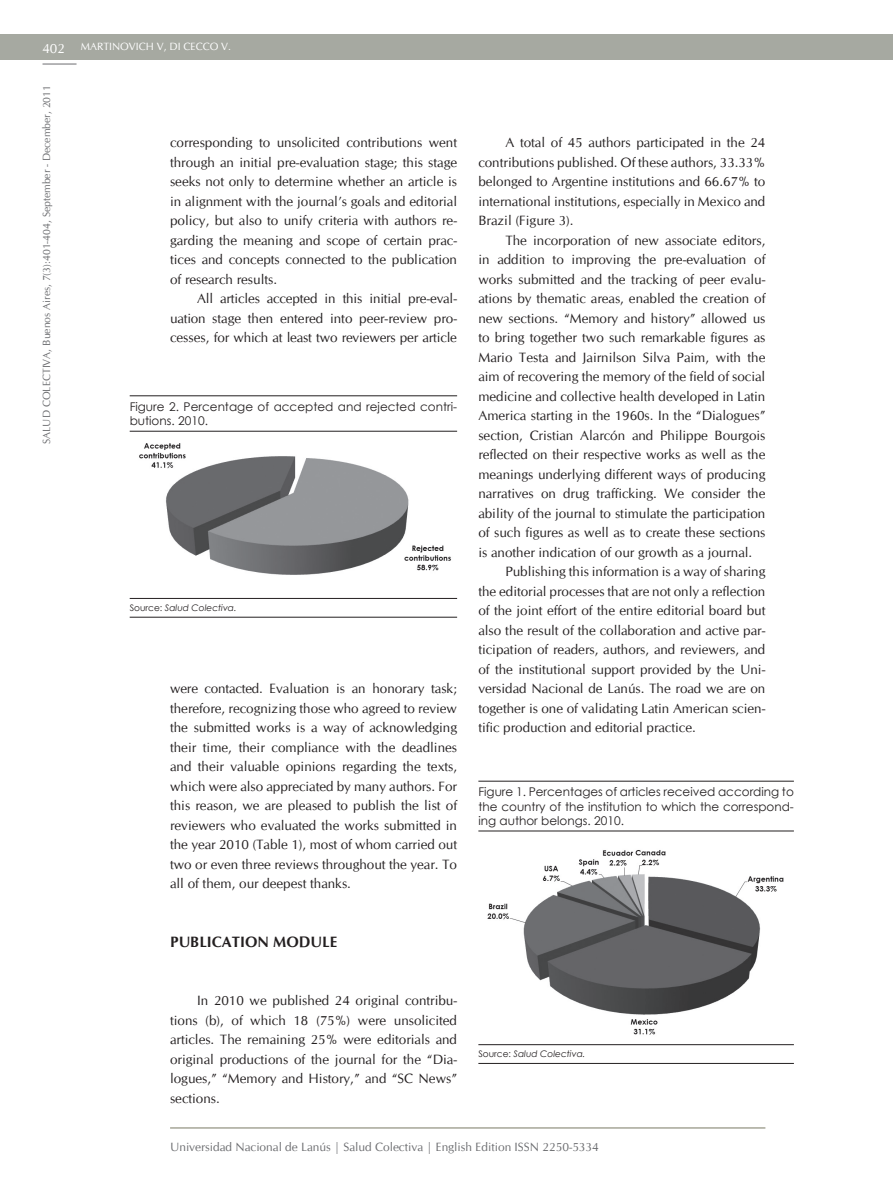
<style>
.page{position:relative;width:893px;height:1191px;background:#fff}
.page>*{position:absolute;margin:0;border:0;box-sizing:border-box;transform-origin:0 0}
.t1{font:700 15px "CG Omega";color:#231f20}
.t2{font:13.5px/19.5px "CG Omega";color:#231f20;text-align:justify}
.t3{font:12px/14.4px "Century Gothic";color:#231f20}
.t4{font:12px "CG Omega";color:#6c6d70}
.t5{font:10.5px "CG Omega";color:#6c6d70}
.t6{font:10.5px "CG Omega";color:#fff}
.t7{font:italic 9px "Century Gothic";color:#231f20}
.s1{font-size:13.5px}
.s2{font-style:normal}
</style>
<div class="page">
<div style="left:0;top:34px;width:893px;height:26px;background:#a6a9a1"></div>
<hr style="left:43px;top:64px;width:34px;height:1px;background:#6c6d70">
<hr style="left:170px;top:1127px;width:595px;height:1px;background:#a6a698">
<hr style="left:130px;top:395px;width:327px;height:1px;background:#231f20">
<hr style="left:130px;top:431px;width:327px;height:1px;background:#231f20">
<hr style="left:130px;top:598px;width:327px;height:1px;background:#231f20">
<hr style="left:130px;top:617px;width:327px;height:1px;background:#231f20">
<img style="left:139px;top:443px;width:312px;height:132px">
<hr style="left:478px;top:781px;width:316px;height:1px;background:#231f20">
<hr style="left:478px;top:830px;width:316px;height:1px;background:#231f20">
<hr style="left:478px;top:1044px;width:316px;height:1px;background:#231f20">
<hr style="left:478px;top:1063px;width:316px;height:1px;background:#231f20">
<img style="left:487px;top:850px;width:297px;height:185px">
<p class="t6" style="left:43px;top:40px;width:190px"><span class="s1">402</span> martinovich v, di cecco v.</p>
<p class="t5" style="left:40px;top:444px;width:360px;rotate:-90deg">SALUD COLECTIVA, Buenos Aires, 7(3):401-404, September - December, 2011</p>
<p class="t2" style="left:170px;top:133px;width:288px">corresponding to unsolicited contributions went through an initial pre-evaluation stage; this stage seeks not only to determine whether an article is in alignment with the journal’s goals and editorial policy, but also to unify criteria with authors re&shy;garding the meaning and scope of certain prac&shy;tices and concepts connected to the publication of research results.</p>
<p class="t2" style="left:170px;top:289px;width:288px;text-indent:27px">All articles accepted in this initial pre-eval&shy;uation stage then entered into peer-review pro&shy;cesses, for which at least two reviewers per article</p>
<p class="t3" style="left:130px;top:399px;width:329px">Figure 2. Percentage of accepted and rejected contri&shy;butions. 2010.</p>
<p class="t7" style="left:130px;top:601px;width:108px"><span class="s2">Source:</span> Salud Colectiva.</p>
<p class="t2" style="left:170px;top:679px;width:289px">were contacted. Evaluation is an honorary task; therefore, recognizing those who agreed to review the submitted works is a way of acknowledging their time, their compliance with the deadlines and their valuable opinions regarding the texts, which were also appreciated by many authors. For this reason, we are pleased to publish the list of reviewers who evaluated the works submitted in the year 2010 (Table 1), most of whom carried out two or even three reviews throughout the year. To all of them, our deepest thanks.</p>
<p class="t1" style="left:170px;top:932px;width:62px">PUBLICATION</p>
<p class="t1" style="left:273px;top:932px;width:64px">MODULE</p>
<p class="t2" style="left:170px;top:991px;width:288px;text-indent:27px">In 2010 we published 24 original contribu&shy;tions (b), of which 18 (75%) were unsolicited articles. The remaining 25% were editorials and original productions of the journal for the “Dia&shy;logues,” “Memory and H istory,” and “SC N ews” sections.</p>
<p class="t2" style="left:478px;top:133px;width:289px;text-indent:27px">A total of 45 authors participated in the 24 contributions published. Of these authors, 33.33% belonged to Argentine institutions and 66.67% to international institutions, especially in Mexico and Brazil (Figure 3).</p>
<p class="t2" style="left:505px;top:230px;width:261px">The incorporation of new associate editors,</p>
<p class="t2" style="left:478px;top:250px;width:288px">in addition to improving the pre-evaluation of</p>
<p class="t2" style="left:478px;top:269px;width:288px">works submitted and the tracking of peer evalu-</p>
<p class="t2" style="left:478px;top:289px;width:288px">ations by thematic areas, enabled the creation of</p>
<p class="t2" style="left:478px;top:308px;width:288px">new sections. “Memory and history” allowed us</p>
<p class="t2" style="left:478px;top:328px;width:288px">to bring together two such remarkable figures as</p>
<p class="t2" style="left:478px;top:347px;width:288px">Mario Testa and Jairnilson Silva Paim, with the</p>
<p class="t2" style="left:478px;top:367px;width:288px">aim of recovering the memory of the field of social</p>
<p class="t2" style="left:478px;top:386px;width:288px">medicine and collective health developed in Latin</p>
<p class="t2" style="left:478px;top:406px;width:288px">America starting in the 1960s. I n the “Dialogues”</p>
<p class="t2" style="left:478px;top:425px;width:288px">section, Cristian Alarcón and Philippe Bourgois</p>
<p class="t2" style="left:478px;top:445px;width:288px">reflected on their respective works as well as the</p>
<p class="t2" style="left:478px;top:464px;width:288px">meanings underlying different ways of producing</p>
<p class="t2" style="left:478px;top:484px;width:289px">narratives on drug trafficking. We consider the</p>
<p class="t2" style="left:478px;top:503px;width:288px">ability of the journal to stimulate the participation</p>
<p class="t2" style="left:478px;top:523px;width:288px">of such figures as well as to create these sections</p>
<p class="t2" style="left:478px;top:542px;width:275px">is another indication of our growth as a journal.</p>
<p class="t2" style="left:505px;top:562px;width:261px">Publishing this information is a way of sharing</p>
<p class="t2" style="left:478px;top:581px;width:288px">the editorial processes that are not only a reflection</p>
<p class="t2" style="left:478px;top:601px;width:289px">of the joint effort of the entire editorial board but</p>
<p class="t2" style="left:478px;top:620px;width:288px">also the result of the collaboration and active par-</p>
<p class="t2" style="left:478px;top:640px;width:288px">ticipation of readers, authors, and reviewers, and</p>
<p class="t2" style="left:478px;top:659px;width:288px">of the institutional support provided by the Uni-</p>
<p class="t2" style="left:478px;top:679px;width:288px">versidad Nacional de Lanús. The road we are on</p>
<p class="t2" style="left:478px;top:698px;width:288px">together is one of validating Latin American scien-</p>
<p class="t2" style="left:478px;top:718px;width:219px">tific production and editorial practice.</p>
<p class="t3" style="left:478px;top:784px;width:317px;text-align:justify">Figure 1. Percentages of articles received according to the country of the institution to which the correspond&shy;ing author belongs. 2010.</p>
<p class="t7" style="left:478px;top:1047px;width:108px"><span class="s2">Source:</span> Salud Colectiva.</p>
<p class="t4" style="left:170px;top:1139px;width:430px">Universidad Nacional de Lanús | Salud Colectiva | English Edition ISSN 2250-5334</p>
</div>
